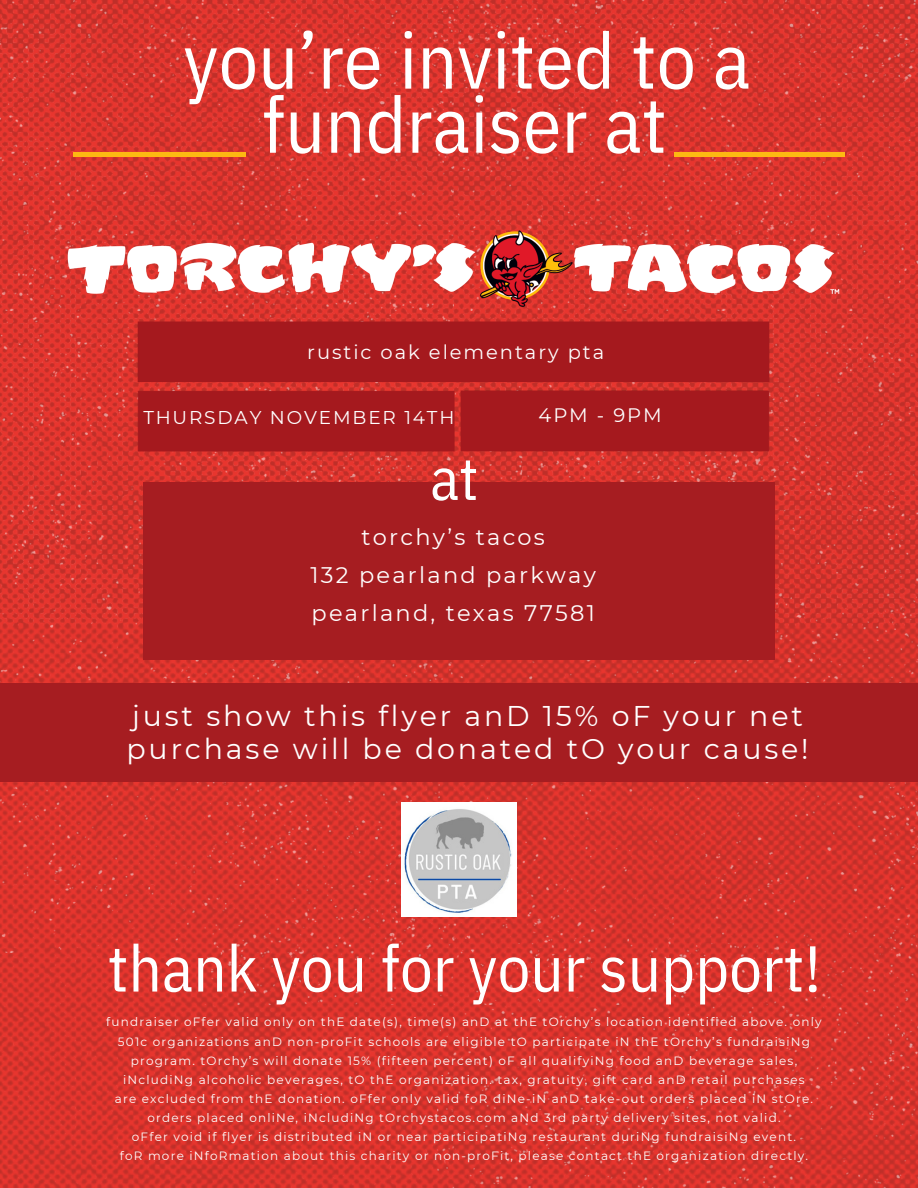
<style>
.page{position:relative;width:918px;height:1188px;background:#fff}
.page>*{position:absolute;margin:0;border:0;box-sizing:border-box;transform-origin:0 0}
.t1{font:78px/64.2px "IBM Plex Sans Cond";color:#fff;text-align:center}
.t2{font:64.8px "IBM Plex Sans Cond";color:#fff}
.t3{font:60px "IBM Plex Sans Cond";color:#fff}
.t4{font:28.5px/33.8px "Montserrat";letter-spacing:.1em;color:#fff}
.t5{font:22.5px/38.2px "Montserrat";letter-spacing:.1em;color:#fff;text-align:center}
.t6{font:19.5px "Montserrat";letter-spacing:.1em;color:#fff}
.t7{font:18.45px "Montserrat";letter-spacing:.1em;color:#fff}
.t8{font:12px/19.2px "Montserrat";letter-spacing:.1em;color:#fff;text-align:center}
</style>
<div class="page">
<img style="left:0;top:310px;width:918px;height:878px">
<img style="left:0;top:0;width:437px;height:271px">
<img style="left:437px;top:0;width:481px;height:310px">
<img style="left:0;top:271px;width:205px;height:682px">
<img style="left:205px;top:323px;width:713px;height:682px">
<img style="left:437px;top:943px;width:481px;height:245px">
<hr style="left:73px;top:152px;width:172px;height:4px;background:#fdb912">
<div style="left:143px;top:483px;width:632px;height:177px;background:#a61d21"></div>
<div style="left:0;top:684px;width:918px;height:98px;background:#a61d21"></div>
<hr style="left:675px;top:152px;width:170px;height:4px;background:#fdb912">
<img style="left:61px;top:224px;width:786px;height:235px">
<img style="left:402px;top:802px;width:114px;height:115px">
<p class="t1" style="left:183px;top:27px;width:569px">you’re invited to a fundraiser at</p>
<h4 class="t6" style="left:307px;top:340px;width:299px">rustic oak elementary pta</h4>
<p class="t7" style="left:143px;top:406px;width:313px">THURSDAY NOVEMBER 14TH</p>
<p class="t6" style="left:539px;top:403px;width:125px">4PM - 9PM</p>
<h1 class="t3" style="left:430px;top:438px;width:50px">at</h1>
<h1 class="t5" style="left:311px;top:518px;width:287px">torchy’s tacos<br>132 pearland parkway pearland, texas 77581</h1>
<h4 class="t4" style="left:126px;top:698px;width:684px">just show this flyer anD 15% oF your net purchase will be donated tO your cause!</h4>
<p class="t2" style="left:108px;top:925px;width:715px">thank you for your support!</p>
<h5 class="t8" style="left:106px;top:1013px;width:717px">fundraiser oFfer valid only on thE date(s), time(s) anD at thE tOrchy’s location identified above. only 501c organizations anD non-proFit schools are eligible tO participate iN thE tOrchy’s fundraisiNg program. tOrchy’s will donate 15% (fifteen percent) oF all qualifyiNg food anD beverage sales, iNcludiNg alcoholic beverages, tO thE organization. tax, gratuity, gift card anD retail purchases<br>are excluded from thE donation. oFfer only valid foR diNe-iN anD take-out orders placed iN stOre. orders placed onliNe, iNcludiNg tOrchystacos.com aNd 3rd party delivery sites, not valid.<br>oFfer void if flyer is distributed iN or near participatiNg restaurant duriNg fundraisiNg event.<br>foR more iNfoRmation about this charity or non-proFit, please contact thE organization directly.</h5>
</div>
